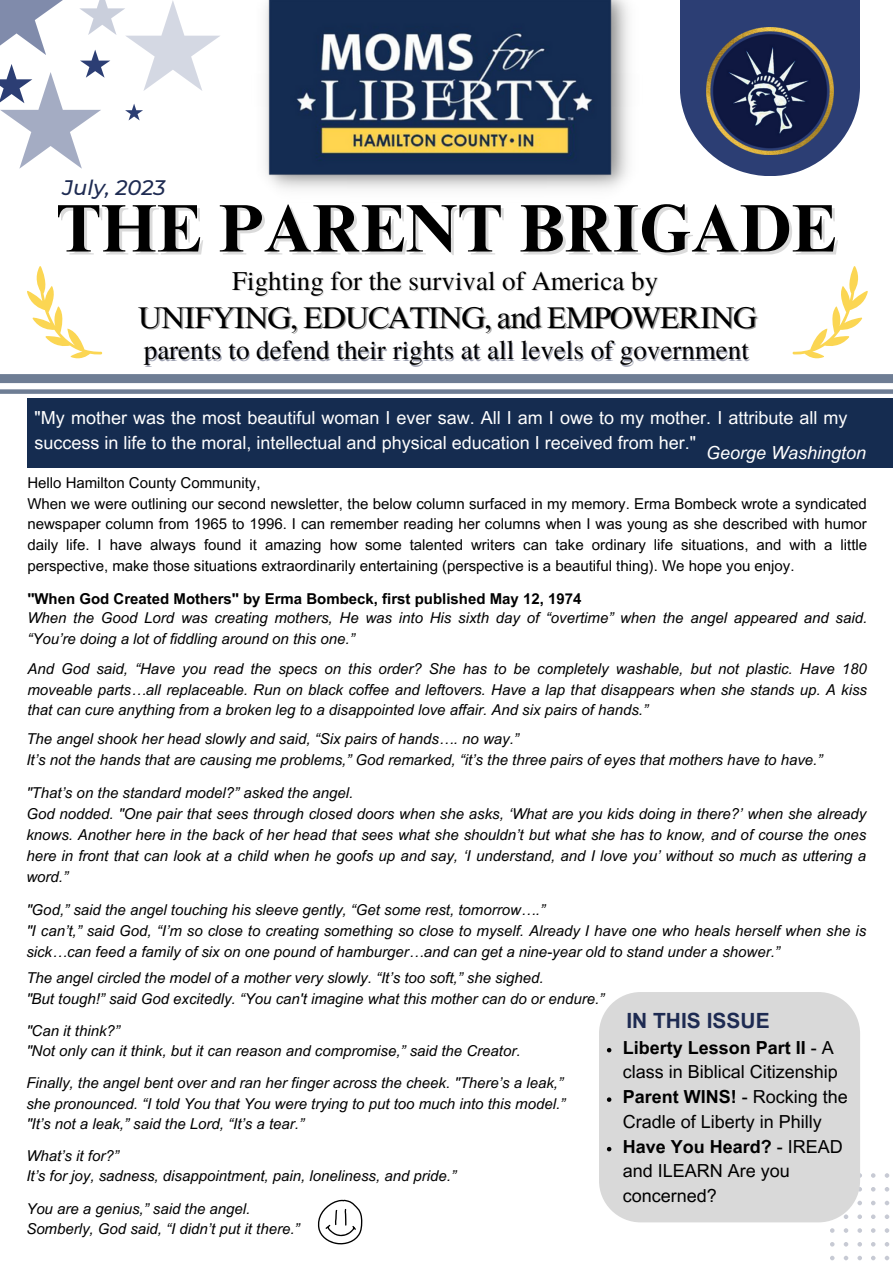
<style>
.page{position:relative;width:893px;height:1264px;background:#fff}
.page>*{position:absolute;margin:0;border:0;box-sizing:border-box;transform-origin:0 0}
.t1{font:700 67.5px "Times NRMT Pro";color:#000}
.t2{font:30px "Times NRMT Pro";letter-spacing:-.05em;color:#000}
.t3{font:27px "Te X Gyre Termes";color:#000}
.t4{font:700 21px "Arial MT Pro";color:#1e2b52}
.t5{font:italic 500 21px "Montserrat";color:#1e2b52}
.t6{font:18px/24.8px "Arial MT Pro";color:#fff}
.t7{font:18px/24.8px "Arial MT Pro";color:#000}
.t8{font:italic 18px "Arial MT Pro";color:#fff}
.t9{font:italic 15px/21px "Arial MT Pro";color:#000;text-align:justify}
.t10{font:15px/20.5px "Arial MT Pro";color:#000;text-align:justify}
.t11{font:700 15px "Arial MT Pro";color:#000}
.s1{font-weight:700}
</style>
<div class="page">
<svg style="left:680px;top:0;width:179px;height:176px"></svg>
<svg style="left:830px;top:1173px;width:60px;height:88px"></svg>
<img style="left:706px;top:27px;width:127px;height:127px">
<img style="left:265px;top:0;width:364px;height:189px">
<svg style="left:0;top:0;width:220px;height:169px"></svg>
<div style="left:0;top:389px;width:892px;height:5px;background:#6e7d94"></div>
<div style="left:0;top:374px;width:892px;height:9px;background:#6e7d94"></div>
<svg style="left:792px;top:266px;width:75px;height:93px"></svg>
<svg style="left:27px;top:266px;width:75px;height:93px"></svg>
<div style="left:27px;top:398px;width:865px;height:69px;background:#152c50"></div>
<div style="left:599px;top:992px;width:261px;height:230px;background:#d9d9d9"></div>
<svg style="left:317px;top:1199px;width:45px;height:46px"></svg>
<svg style="left:607px;top:1047px;width:4px;height:5px"></svg>
<svg style="left:607px;top:1097px;width:4px;height:4px"></svg>
<svg style="left:607px;top:1146px;width:4px;height:5px"></svg>
<p class="t5" style="left:63px;top:175px;width:104px">July, 2023</p>
<p class="t1" style="left:56px;top:203px;width:781px">THE PARENT BRIGADE</p>
<p class="t3" style="left:232px;top:261px;width:427px">Fighting for the survival of America by</p>
<p class="t2" style="left:137px;top:306px;width:621px">UNIFYING, EDUCATING, and EMPOWERING</p>
<p class="t3" style="left:144px;top:331px;width:606px">parents to defend their rights at all levels of government</p>
<p class="t6" style="left:35px;top:407px;width:814px">"My mother was the most beautiful woman I ever saw. All I am I owe to my mother. I attribute all my success in life to the moral, intellectual and physical education I received from her."</p>
<p class="t8" style="left:706px;top:446px;width:161px">George Washington</p>
<p class="t10" style="left:27px;top:474px;width:235px">Hello Hamilton County Community,</p>
<p class="t10" style="left:27px;top:495px;width:841px">When we were outlining our second newsletter, the below column surfaced in my memory. Erma Bombeck wrote a syndicated newspaper column from 1965 to 1996. I can remember reading her columns when I was young as she described with humor daily life. I have always found it amazing how some talented writers can take ordinary life situations, and with a little perspective, make those situations extraordinarily entertaining (perspective is a beautiful thing). We hope you enjoy.</p>
<p class="t11" style="left:27px;top:593px;width:555px">"When God Created Mothers" by Erma Bombeck, first published May 12, 1974</p>
<p class="t9" style="left:27px;top:609px;width:841px;line-height:20.5px">When the Good Lord was creating mothers, He was into His sixth day of “overtime” when the angel appeared and said. “You’re doing a lot of fiddling around on this one.”</p>
<p class="t9" style="left:27px;top:660px;width:841px;line-height:20.5px">And God said, “Have you read the specs on this order? She has to be completely washable, but not plastic. Have 180 moveable parts…all replaceable. Run on black coffee and leftovers. Have a lap that disappears when she stands up. A kiss that can cure anything from a broken leg to a disappointed love affair. And six pairs of hands.”</p>
<p class="t9" style="left:26px;top:730px;width:494px">The angel shook her head slowly and said, “Six pairs of hands…. no way.”</p>
<p class="t9" style="left:26px;top:751px;width:797px">It’s not the hands that are causing me problems,” God remarked, “it’s the three pairs of eyes that mothers have to have.”</p>
<p class="t9" style="left:26px;top:784px;width:328px">"That’s on the standard model?” asked the angel.</p>
<p class="t9" style="left:26px;top:805px;width:841px">God nodded. "One pair that sees through closed doors when she asks, ‘What are you kids doing in there?’ when she already knows. Another here in the back of her head that sees what she shouldn’t but what she has to know, and of course the ones here in front that can look at a child when he goofs up and say, ‘I understand, and I love you’ without so much as uttering a word.”</p>
<p class="t9" style="left:26px;top:900px;width:520px">"God,” said the angel touching his sleeve gently, “Get some rest, tomorrow….”</p>
<p class="t9" style="left:26px;top:921px;width:841px">"I can’t,” said God, “I’m so close to creating something so close to myself. Already I have one who heals herself when she is sick…can feed a family of six on one pound of hamburger…and can get a nine-year old to stand under a shower.”</p>
<p class="t9" style="left:26px;top:969px;width:518px">The angel circled the model of a mother very slowly. “It’s too soft,” she sighed.</p>
<p class="t9" style="left:26px;top:989px;width:579px">"But tough!” said God excitedly. “You can't imagine what this mother can do or endure.”</p>
<p class="t9" style="left:26px;top:1021px;width:95px">"Can it think?”</p>
<p class="t9" style="left:26px;top:1042px;width:495px">"Not only can it think, but it can reason and compromise,” said the Creator.</p>
<p class="t9" style="left:26px;top:1074px;width:538px">Finally, the angel bent over and ran her finger across the cheek. "There’s a leak,”</p>
<p class="t9" style="left:26px;top:1094px;width:540px">she pronounced. “I told You that You were trying to put too much into this model.”</p>
<p class="t9" style="left:26px;top:1114px;width:279px">"It’s not a leak,” said the Lord, “It’s a tear.”</p>
<p class="t9" style="left:26px;top:1147px;width:94px">What’s it for?”</p>
<p class="t9" style="left:26px;top:1167px;width:431px">It’s for joy, sadness, disappointment, pain, loneliness, and pride.”</p>
<p class="t9" style="left:26px;top:1199px;width:225px">You are a genius,” said the angel.</p>
<p class="t9" style="left:26px;top:1219px;width:275px">Somberly, God said, “I didn’t put it there.”</p>
<p class="t4" style="left:626px;top:1012px;width:145px">IN THIS ISSUE</p>
<p class="t7" style="left:622px;top:1037px;width:216px"><span class="s1">Liberty Lesson Part II</span> - A class in Biblical Citizenship</p>
<p class="t7" style="left:622px;top:1086px;width:226px"><span class="s1">Parent WINS!</span> - Rocking the<br>Cradle of Liberty in Philly</p>
<p class="t7" style="left:622px;top:1135px;width:221px"><span class="s1">Have You Heard?</span> - IREAD and ILEARN Are you concerned?</p>
</div>
